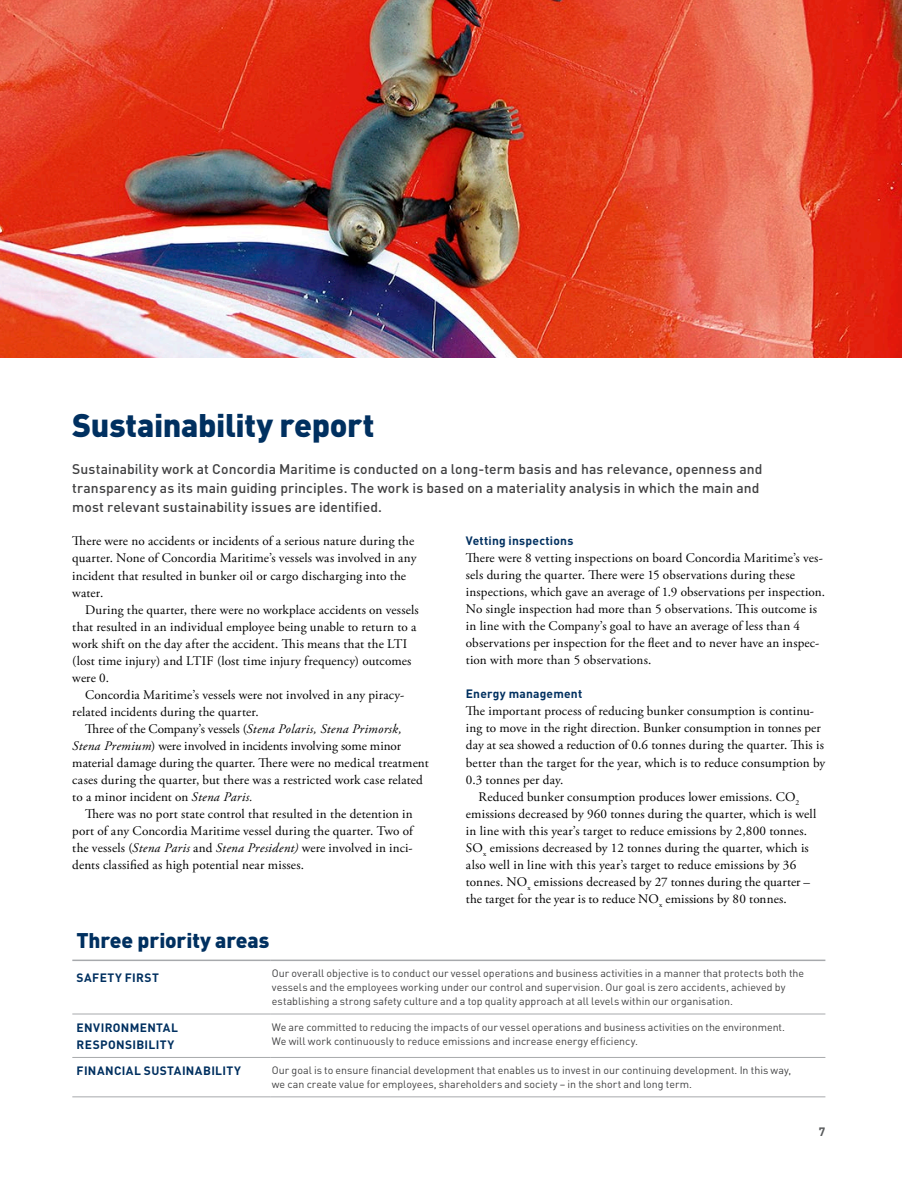
<style>
.page{position:relative;width:902px;height:1191px;background:#fff}
.page>*{position:absolute;margin:0;border:0;box-sizing:border-box;transform-origin:0 0}
.t1{font:900 32.25px "DINOT";letter-spacing:-.01em;color:#003060}
.t2{font:900 21px "DINOT";letter-spacing:-.01em;color:#003060}
.t3{font:500 13.8px/18.8px "DINOT";letter-spacing:.005em;color:#404041}
.t4{font:13.2px/17px "Adobe Garamond Pro";letter-spacing:.01em;color:#000}
.t5{font:700 12px/17.2px "DINOT";letter-spacing:.025em;color:#003060}
.t6{font:700 12px "DINOT";color:#57595b}
.t7{font:10.65px/14.2px "DINOT";color:#404041}
.s1{font-style:italic}
</style>
<div class="page">
<img style="left:0;top:0;width:901px;height:357px">
<hr style="left:270px;top:1013px;width:555px;height:1px;background:#a7a9ac">
<hr style="left:72px;top:1057px;width:198px;height:1px;background:#a7a9ac">
<hr style="left:72px;top:1013px;width:198px;height:1px;background:#a7a9ac">
<hr style="left:270px;top:1057px;width:555px;height:1px;background:#a7a9ac">
<hr style="left:72px;top:1096px;width:198px;height:1px;background:#a7a9ac">
<hr style="left:270px;top:1096px;width:555px;height:1px;background:#a7a9ac">
<hr style="left:72px;top:959px;width:198px;height:2px;background:#a7a9ac">
<hr style="left:270px;top:959px;width:555px;height:2px;background:#a7a9ac">
<h1 class="t1" style="left:72px;top:404px;width:304px">Sustainability report</h1>
<p class="t3" style="left:72px;top:459px;width:691px">Sustainability work at Concordia Maritime is conducted on a long-term basis and has relevance, openness and transparency as its main guiding principles. The work is based on a materiality analysis in which the main and most relevant sustainability issues are identified.</p>
<p class="t4" style="left:72px;top:533px;width:346px">There were no accidents or incidents of a serious nature during the quarter. None of Concordia Maritime’s vessels was involved in any incident that resulted in bunker oil or cargo discharging into the water.</p>
<p class="t4" style="left:72px;top:601px;width:348px;text-indent:13px">During the quarter, there were no workplace accidents on vessels that resulted in an individual employee being unable to return to a work shift on the day after the accident. This means that the LTI (lost time injury) and LTIF (lost time injury frequency) outcomes were 0.</p>
<p class="t4" style="left:72px;top:686px;width:333px;text-indent:13px">Concordia Maritime’s vessels were not involved in any piracy&shy;related incidents during the quarter.</p>
<p class="t4" style="left:72px;top:720px;width:358px;text-indent:13px">Three of the Company’s vessels (<span class="s1">Stena Polaris, Stena Primorsk, Stena Premium</span>) were involved in incidents involving some minor material damage during the quarter. There were no medical treatment cases during the quarter, but there was a restricted work case related to a minor incident on <span class="s1">Stena Paris.</span></p>
<p class="t4" style="left:72px;top:805px;width:342px;text-align:justify;text-indent:13px">There was no port state control that resulted in the detention in port of any Concordia Maritime vessel during the quarter. Two of the vessels (<span class="s1">Stena Paris</span> and <span class="s1">Stena President)</span> were involved in inci&shy;dents classified as high potential near misses.</p>
<p class="t5" style="left:466px;top:531px;width:109px">Vetting inspections</p>
<p class="t4" style="left:466px;top:550px;width:361px">There were 8 vetting inspections on board Concordia Maritime’s ves&shy;sels during the quarter. There were 15 observations during these inspections, which gave an average of 1.9 observations per inspection.<br>No single inspection had more than 5 observations. This outcome is in line with the Company’s goal to have an average of less than 4 observations per inspection for the fleet and to never have an inspec&shy;tion with more than 5 observations.</p>
<p class="t5" style="left:466px;top:685px;width:118px">Energy management</p>
<p class="t4" style="left:466px;top:703px;width:349px">The important process of reducing bunker consumption is continu-</p>
<p class="t4" style="left:466px;top:720px;width:356px">ing to move in the right direction. Bunker consumption in tonnes per</p>
<p class="t4" style="left:466px;top:737px;width:359px">day at sea showed a reduction of 0.6 tonnes during the quarter. This is</p>
<p class="t4" style="left:466px;top:754px;width:361px">better than the target for the year, which is to reduce consumption by</p>
<p class="t4" style="left:466px;top:771px;width:99px">0.3 tonnes per day.</p>
<p class="t4" style="left:478px;top:788px;width:322px">Reduced bunker consumption produces lower emissions. CO<sub>2</sub></p>
<p class="t4" style="left:466px;top:805px;width:352px">emissions decreased by 960 tonnes during the quarter, which is well</p>
<p class="t4" style="left:466px;top:822px;width:342px">in line with this year’s target to reduce emissions by 2,800 tonnes.</p>
<p class="t4" style="left:466px;top:839px;width:344px">SO<sub>x</sub> emissions decreased by 12 tonnes during the quarter, which is</p>
<p class="t4" style="left:466px;top:856px;width:332px">also well in line with this year’s target to reduce emissions by 36</p>
<p class="t4" style="left:466px;top:873px;width:346px">tonnes. NO<sub>x</sub> emissions decreased by 27 tonnes during the quarter –</p>
<p class="t4" style="left:466px;top:890px;width:322px">the target for the year is to reduce NO<sub>x</sub> emissions by 80 tonnes.</p>
<h2 class="t2" style="left:77px;top:925px;width:194px">Three priority areas</h2>
<p class="t5" style="left:77px;top:968px;width:84px">SAFETY FIRST</p>
<p class="t7" style="left:272px;top:965px;width:533px">Our overall objective is to conduct our vessel operations and business activities in a manner that protects both the vessels and the employees working under our control and supervision. Our goal is zero accidents, achieved by establishing a strong safety culture and a top quality approach at all levels within our organisation.</p>
<p class="t5" style="left:77px;top:1018px;width:103px">ENVIRONMENTAL<br>RESPONSIBILITY</p>
<p class="t7" style="left:272px;top:1019px;width:514px">We are committed to reducing the impacts of our vessel operations and business activities on the environment.<br>We will work continuously to reduce emissions and increase energy efficiency.</p>
<p class="t5" style="left:77px;top:1061px;width:166px">FINANCIAL SUSTAINABILITY</p>
<p class="t7" style="left:272px;top:1062px;width:521px">Our goal is to ensure financial development that enables us to invest in our continuing development. In this way, we can create value for employees, shareholders and society – in the short and long term.</p>
<p class="t6" style="left:818px;top:1123px;width:8px">7</p>
</div>
